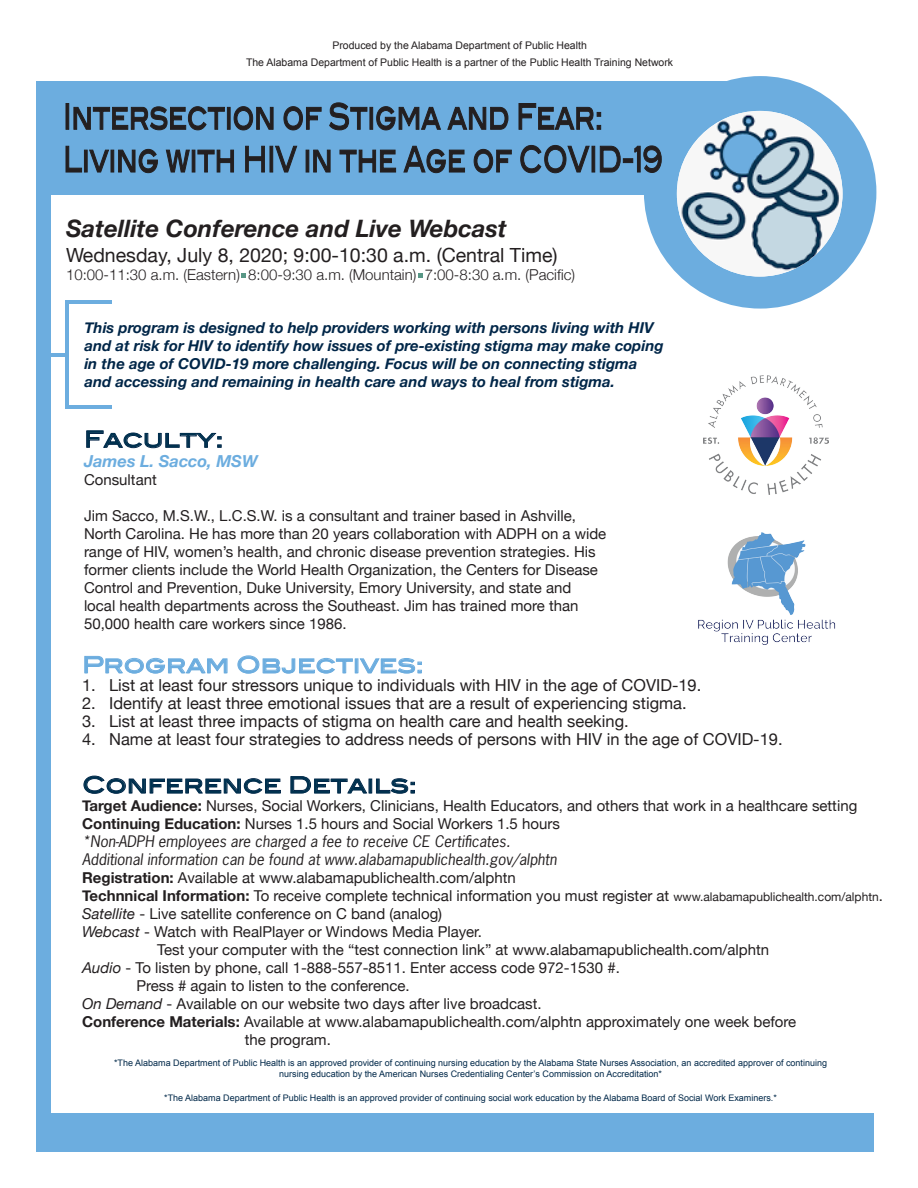
<style>
.page{position:relative;width:918px;height:1188px;background:#fff}
.page>*{position:absolute;margin:0;border:0;box-sizing:border-box;transform-origin:0 0}
.t1{font:italic 700 24px "Helvetica Neue";color:#231f20}
.t2{font:22.5px "Blair Md ITCTT Medium";color:#00314f}
.t3{font:22.5px "Blair Md ITCTT Medium";color:#6caddf}
.t4{font:19.5px "Helvetica Neue";color:#231f20}
.t5{font:16.5px/18px "Helvetica Neue";color:#231f20;text-align:justify}
.t6{font:italic 700 16.5px "Helvetica Neue";color:#6caddf}
.t7{font:15px/18px "Helvetica Neue";color:#231f20}
.t8{font:italic 700 15px/18px "Helvetica Neue";color:#002648}
.t9{font:italic 15px/18px "News Gothic Std";color:#231f20}
.t10{font:300 15px "Helvetica Neue";color:#231f20}
.t11{font:10.5px "Arial";color:#231f20}
.t12{font:9px "Arial";color:#002849}
.s1{font-weight:700}
.s2{font-family:"Helvetica Neue";font-weight:700;font-style:normal}
.s3{font-family:"Helvetica Neue";font-style:normal}
.s4{font-size:12px}
.s5{font-style:italic}
</style>
<div class="page">
<div style="left:50px;top:1113px;width:824px;height:39px;background:#6caddf"></div>
<div style="left:36px;top:81px;width:691px;height:113px;background:#6caddf"></div>
<svg style="left:84px;top:656px;width:144px;height:18px"></svg>
<svg style="left:237px;top:655px;width:116px;height:19px"></svg>
<div style="left:355px;top:658px;width:3px;height:15px;border:1px solid #6caddf"></div>
<svg style="left:359px;top:658px;width:63px;height:16px"></svg>
<svg style="left:86px;top:430px;width:136px;height:18px"></svg>
<svg style="left:83px;top:775px;width:198px;height:19px"></svg>
<svg style="left:290px;top:776px;width:78px;height:18px"></svg>
<svg style="left:376px;top:778px;width:39px;height:16px"></svg>
<div style="left:644px;top:76px;width:232px;height:233px;background:#6caddf;border-radius:50%"></div>
<img style="left:677px;top:111px;width:166px;height:166px;border-radius:50%">
<div style="left:36px;top:159px;width:15px;height:993px;background:#6caddf"></div>
<hr style="left:48px;top:353px;width:18px;height:4px;background:#6caddf">
<hr style="left:65px;top:301px;width:4px;height:107px;background:#6caddf">
<hr style="left:66px;top:405px;width:46px;height:4px;background:#6caddf">
<hr style="left:66px;top:300px;width:46px;height:4px;background:#6caddf">
<svg style="left:241px;top:273px;width:4px;height:4px"></svg>
<svg style="left:419px;top:273px;width:4px;height:4px"></svg>
<img style="left:698px;top:532px;width:137px;height:113px">
<img style="left:704px;top:375px;width:125px;height:119px">
<svg style="left:65px;top:102px;width:536px;height:29px"></svg>
<svg style="left:65px;top:145px;width:597px;height:29px"></svg>
<p class="t11" style="left:332px;top:39px;width:256px">Produced by the Alabama Department of Public Health</p>
<p class="t11" style="left:246px;top:55px;width:429px">The Alabama Department of Public Health is a partner of the Public Health Training Network</p>
<p class="t1" style="left:66px;top:213px;width:442px">Satellite Conference and Live Webcast</p>
<p class="t4" style="left:66px;top:243px;width:493px">Wednesday, July 8, 2020; 9:00-10:30 a.m. (Central Time)</p>
<p class="t10" style="left:66px;top:265px;width:511px">10:00-11:30 a.m. (Eastern) 8:00-9:30 a.m. (Mountain) 7:00-8:30 a.m. (Pacific)</p>
<p class="t8" style="left:84px;top:318px;width:581px">This program is designed to help providers working with persons living with HIV and at risk for HIV to identify how issues of pre-existing stigma may make coping in the age of COVID-19 more challenging. Focus will be on connecting stigma and accessing and remaining in health care and ways to heal from stigma.</p>
<p class="t2" style="left:84px;top:421px;width:141px">Faculty:</p>
<p class="t6" style="left:84px;top:451px;width:175px">James L. Sacco, MSW</p>
<p class="t7" style="left:84px;top:471px;width:74px">Consultant</p>
<p class="t7" style="left:84px;top:507px;width:524px">Jim Sacco, M.S.W., L.C.S.W. is a consultant and trainer based in Ashville, North Carolina. He has more than 20 years collaboration with ADPH on a wide range of HIV, women’s health, and chronic disease prevention strategies. His former clients include the World Health Organization, the Centers for Disease Control and Prevention, Duke University, Emory University, and state and local health departments across the Southeast. Jim has trained more than 50,000 health care workers since 1986.</p>
<p class="t3" style="left:82px;top:646px;width:343px">Program Objectives:</p>
<p class="t5" style="left:109px;top:676px;width:594px">List at least four stressors unique to individuals with HIV in the age of COVID-19.</p>
<p class="t5" style="left:109px;top:694px;width:579px">Identify at least three emotional issues that are a result of experiencing stigma.</p>
<p class="t5" style="left:109px;top:712px;width:521px">List at least three impacts of stigma on health care and health seeking.</p>
<p class="t5" style="left:109px;top:730px;width:675px">Name at least four strategies to address needs of persons with HIV in the age of COVID-19.</p>
<p class="t5" style="left:82px;top:676px;width:15px">1.<br>2.<br>3.<br>4.</p>
<p class="t2" style="left:82px;top:766px;width:336px">Conference Details:</p>
<p class="t7" style="left:82px;top:796px;width:777px"><span class="s1">Target Audience:</span> Nurses, Social Workers, Clinicians, Health Educators, and others that work in a healthcare setting</p>
<p class="t9" style="left:82px;top:815px;width:479px"><span class="s2">Continuing Education:</span> <span class="s3">Nurses 1.5 hours and Social Workers 1.5 hours </span>*Non-ADPH employees are charged a fee to receive CE Certificates.<br>Additional information can be found at www.alabamapublichealth.gov/alphtn</p>
<p class="t7" style="left:82px;top:868px;width:435px"><span class="s1">Registration:</span> Available at www.alabamapublichealth.com/alphtn</p>
<p class="t7" style="left:82px;top:886px;width:802px"><span class="s1">Technnical Information:</span> To receive complete technical information you must register at <span class="s4">www.alabamapublichealth.com/alphtn</span>.</p>
<p class="t7" style="left:82px;top:904px;width:362px"><span class="s5">Satellite</span> - Live satellite conference on C band (analog)</p>
<p class="t7" style="left:157px;top:922px;width:614px;text-indent:-75px"><span class="s5">Webcast</span> - Watch with RealPlayer or Windows Media Player.<br>Test your computer with the “test connection link” at www.alabamapublichealth.com/alphtn</p>
<p class="t7" style="left:82px;top:958px;width:539px"><span class="s5">Audio</span> - To listen by phone, call 1-888-557-8511. Enter access code 972-1530 #.</p>
<p class="t7" style="left:136px;top:976px;width:275px">Press # again to listen to the conference.</p>
<p class="t7" style="left:82px;top:994px;width:461px"><span class="s5">On Demand</span> - Available on our website two days after live broadcast.</p>
<p class="t7" style="left:245px;top:1012px;width:553px;text-indent:-163px"><span class="s1">Conference Materials:</span> Available at www.alabamapublichealth.com/alphtn approximately one week before the program.</p>
<p class="t12" style="left:114px;top:1057px;width:714px">*The Alabama Department of Public Health is an approved provider of continuing nursing education by the Alabama State Nurses Association, an accredited approver of continuing</p>
<p class="t12" style="left:279px;top:1068px;width:384px">nursing education by the American Nurses Credentialing Center’s Commission on Accreditation*</p>
<p class="t12" style="left:164px;top:1091px;width:614px">*The Alabama Department of Public Health is an approved provider of continuing social work education by the Alabama Board of Social Work Examiners.*</p>
</div>
